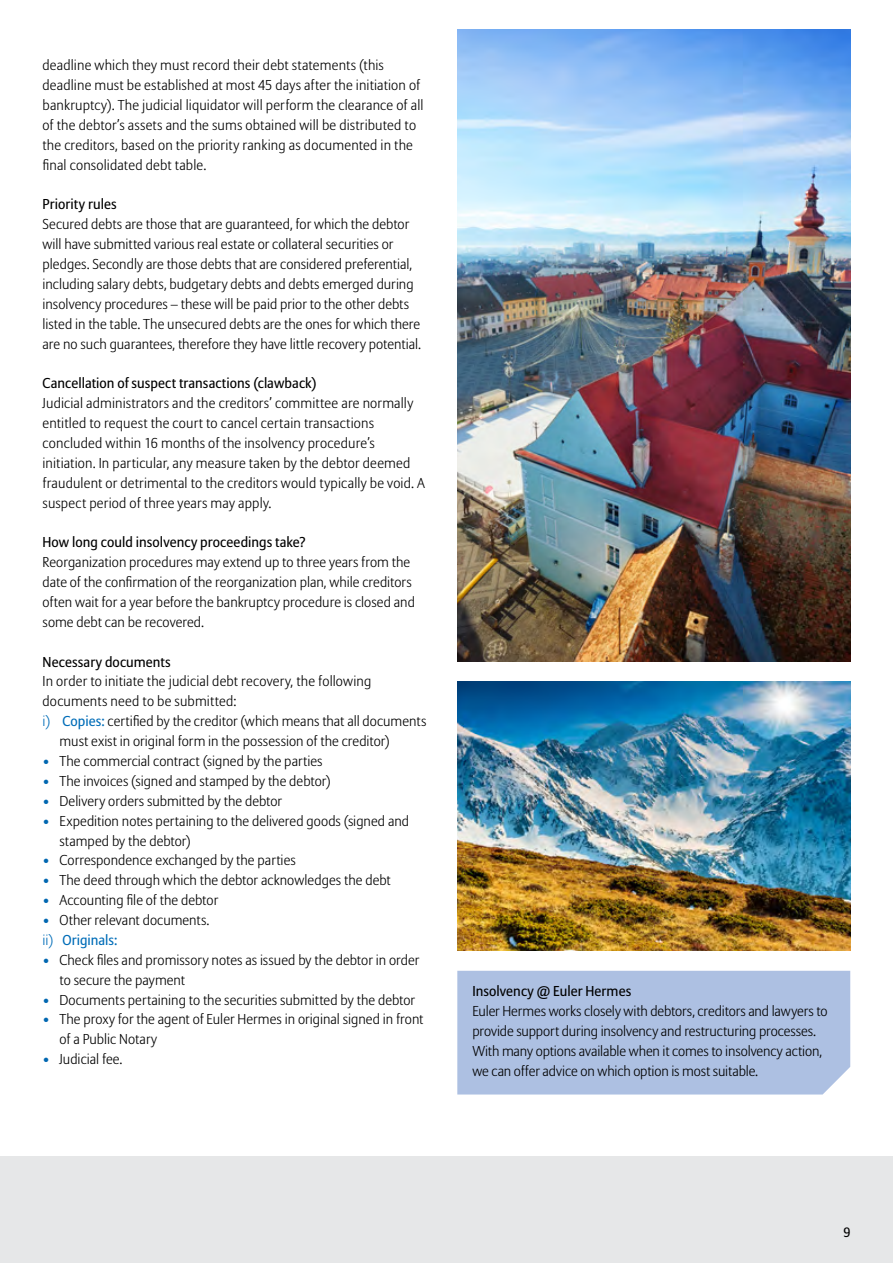
<style>
.page{position:relative;width:893px;height:1263px;background:#fff}
.page>*{position:absolute;margin:0;border:0;box-sizing:border-box;transform-origin:0 0}
.t1{font:300 14.25px/20px "Allianz Sans";letter-spacing:.005em;color:#000}
.t2{font:14.25px "Allianz Sans";letter-spacing:.005em;color:#000}
.t3{font:13.5px "Allianz Sans";color:#000}
.s1{color:#006db8}
.s2{font-weight:400;color:#006db8}
.s3{font-weight:400;color:#0067b1}
</style>
<div class="page">
<div style="left:0;top:1156px;width:893px;height:107px;background:#e6e7e8"></div>
<div style="left:457px;top:971px;width:393px;height:123px;background:#adc0e2"></div>
<img style="left:457px;top:30px;width:393px;height:631px">
<img style="left:457px;top:682px;width:393px;height:268px">
<p class="t1" style="left:43px;top:56px;width:382px">deadline which they must record their debt statements (this deadline must be established at most 45 days after the initiation of bankruptcy). The judicial liquidator will perform the clearance of all of the debtor’s assets and the sums obtained will be distributed to the creditors, based on the priority ranking as documented in the final consolidated debt table.</p>
<p class="t2" style="left:43px;top:196px;width:76px">Priority rules</p>
<p class="t1" style="left:43px;top:215px;width:380px">Secured debts are those that are guaranteed, for which the debtor will have submitted various real estate or collateral securities or pledges. Secondly are those debts that are considered preferential, including salary debts, budgetary debts and debts emerged during insolvency procedures – these will be paid prior to the other debts listed in the table. The unsecured debts are the ones for which there are no such guarantees, therefore they have little recovery potential.</p>
<p class="t2" style="left:43px;top:375px;width:275px">Cancellation of suspect transactions (clawback)</p>
<p class="t1" style="left:43px;top:394px;width:384px">Judicial administrators and the creditors’ committee are normally entitled to request the court to cancel certain transactions concluded within 16 months of the insolvency procedure’s initiation. In particular, any measure taken by the debtor deemed fraudulent or detrimental to the creditors would typically be void. A suspect period of three years may apply.</p>
<p class="t2" style="left:43px;top:534px;width:265px">How long could insolvency proceedings take?</p>
<p class="t1" style="left:43px;top:553px;width:374px">Reorganization procedures may extend up to three years from the date of the confirmation of the reorganization plan, while creditors often wait for a year before the bankruptcy procedure is closed and some debt can be recovered.</p>
<p class="t2" style="left:43px;top:653px;width:130px">Necessary documents</p>
<p class="t1" style="left:43px;top:672px;width:330px">In order to initiate the judicial debt recovery, the following</p>
<p class="t1" style="left:43px;top:692px;width:195px">documents need to be submitted:</p>
<p class="t1" style="left:43px;top:712px;width:385px"><span class="s1">i)</span> <span class="s2">Copies:</span> certified by the creditor (which means that all documents</p>
<p class="t1" style="left:60px;top:732px;width:332px">must exist in original form in the possession of the creditor)</p>
<p class="t1" style="left:43px;top:752px;width:282px"><span class="s3">•</span> The commercial contract (signed by the parties</p>
<p class="t1" style="left:43px;top:771px;width:290px"><span class="s3">•</span> The invoices (signed and stamped by the debtor)</p>
<p class="t1" style="left:43px;top:791px;width:241px"><span class="s3">•</span> Delivery orders submitted by the debtor</p>
<p class="t1" style="left:60px;top:811px;width:351px;text-indent:-17px"><span class="s3">•</span> Expedition notes pertaining to the delivered goods (signed and stamped by the debtor)</p>
<p class="t1" style="left:43px;top:851px;width:255px"><span class="s3">•</span> Correspondence exchanged by the parties</p>
<p class="t1" style="left:43px;top:871px;width:350px"><span class="s3">•</span> The deed through which the debtor acknowledges the debt</p>
<p class="t1" style="left:43px;top:891px;width:177px"><span class="s3">•</span> Accounting file of the debtor</p>
<p class="t1" style="left:43px;top:911px;width:169px"><span class="s3">•</span> Other relevant documents. <span class="s1">ii)</span> <span class="s2">Originals:</span></p>
<p class="t1" style="left:60px;top:950px;width:361px;text-indent:-17px"><span class="s3">•</span> Check files and promissory notes as issued by the debtor in order to secure the payment</p>
<p class="t1" style="left:43px;top:990px;width:374px"><span class="s3">•</span> Documents pertaining to the securities submitted by the debtor</p>
<p class="t1" style="left:60px;top:1010px;width:365px;text-indent:-17px"><span class="s3">•</span> The proxy for the agent of Euler Hermes in original signed in front of a Public Notary</p>
<p class="t1" style="left:43px;top:1050px;width:81px"><span class="s3">•</span> Judicial fee.</p>
<p class="t2" style="left:472px;top:982px;width:160px">Insolvency @ Euler Hermes</p>
<p class="t1" style="left:472px;top:1002px;width:357px">Euler Hermes works closely with debtors, creditors and lawyers to provide support during insolvency and restructuring processes.<br>With many options available when it comes to insolvency action, we can offer advice on which option is most suitable.</p>
<p class="t3" style="left:843px;top:1224px;width:9px">9</p>
</div>
